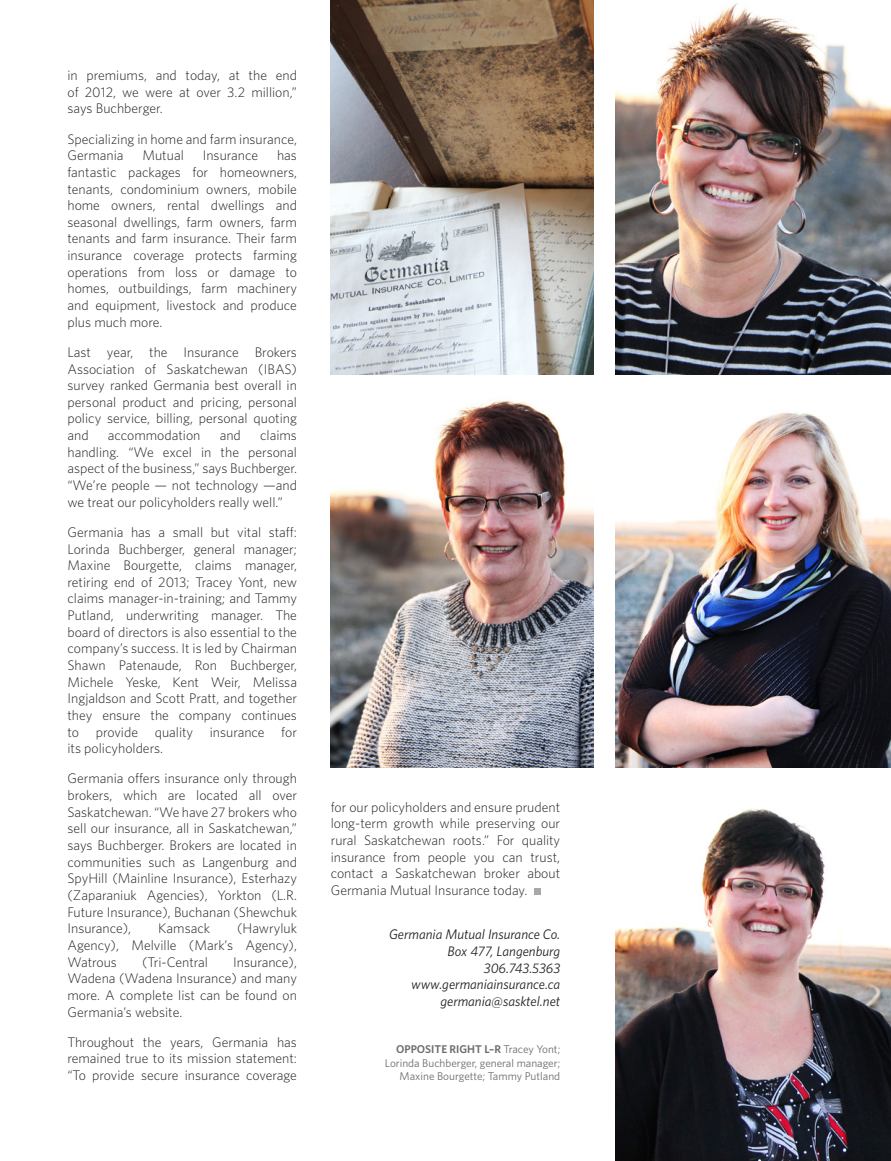
<style>
.page{position:relative;width:891px;height:1161px;background:#fff}
.page>*{position:absolute;margin:0;border:0;box-sizing:border-box;transform-origin:0 0}
.Body{font:300 13.8px/16.6px "Whitney";color:#231f20;text-align:justify}
.Contact_info{font:italic 13.8px "Whitney";color:#231f20}
.Captions_Cutlines{font:11.25px/13.5px "Whitney";color:#6c6d70;text-align:right}
.s1{font-weight:600}
</style>
<div class="page">
<img style="left:616px;top:809px;width:275px;height:352px">
<img style="left:330px;top:0;width:264px;height:375px">
<img style="left:330px;top:400px;width:264px;height:368px">
<img style="left:616px;top:3px;width:275px;height:372px">
<img style="left:616px;top:412px;width:275px;height:356px">
<div style="left:535px;top:888px;width:6px;height:7px;background:#a5a9ab"></div>
<p class="Body" style="left:68px;top:67px;width:231px">in premiums, and today, at the end of 2012, we were at over 3.2 million,” says Buchberger.</p>
<p class="Body" style="left:68px;top:130px;width:231px">Specializing in home and farm insurance,<br>Germania</p>
<p class="Body" style="left:68px;top:147px;width:231px;text-indent:210px">has fantastic packages for homeowners, tenants, condominium owners, mobile home owners, rental dwellings and seasonal dwellings, farm owners, farm tenants and farm insurance. Their farm insurance coverage protects farming operations from loss or damage to homes, outbuildings, farm machinery and equipment, livestock and produce plus much more.</p>
<p class="Body" style="left:68px;top:344px;width:231px">Last year, the Insurance Brokers Association of Saskatchewan (IBAS) survey ranked Germania best overall in personal product and pricing, personal policy service, billing, personal quoting and</p>
<p class="Body" style="left:142px;top:147px;width:43px">Mutual</p>
<p class="Body" style="left:203px;top:147px;width:57px">Insurance</p>
<p class="Body" style="left:68px;top:427px;width:231px;text-indent:193px">claims handling. “We excel in the personal aspect of the business,” says Buchberger. “We’re people — not technology —and we treat our policyholders really well.”</p>
<p class="Body" style="left:68px;top:524px;width:231px">Germania has a small but vital staff:<br>Lorinda Buchberger, general manager; Maxine Bourgette, claims manager, retiring end of 2013; Tracey Yont, new claims manager-in-training; and Tammy Putland, underwriting manager. The board of directors is also essential to the company’s success. It is led by Chairman Shawn Patenaude, Ron Buchberger, Michele Yeske, Kent Weir, Melissa Ingjaldson and Scott Pratt, and together they ensure the company continues to provide quality insurance for its policyholders.</p>
<p class="Body" style="left:68px;top:770px;width:231px">Germania offers insurance only through brokers, which are located all over Saskatchewan. “We have 27 brokers who sell our insurance, all in Saskatchewan,” says Buchberger. Brokers are located in communities such as Langenburg and SpyHill (Mainline Insurance), Esterhazy (Zaparaniuk Agencies), Yorkton (L.R.<br>Future Insurance), Buchanan (Shewchuk Insurance),</p>
<p class="Body" style="left:108px;top:427px;width:94px">accommodation</p>
<p class="Body" style="left:220px;top:427px;width:23px">and</p>
<p class="Body" style="left:68px;top:920px;width:231px;text-indent:170px">(Hawryluk Agency), Melville (Mark’s Agency), Watrous</p>
<p class="Body" style="left:158px;top:920px;width:53px">Kamsack</p>
<p class="Body" style="left:142px;top:953px;width:67px">(Tri-Central</p>
<p class="Body" style="left:68px;top:953px;width:231px;text-indent:166px">Insurance), Wadena (Wadena Insurance) and many more. A complete list can be found on Germania’s website.</p>
<p class="Body" style="left:68px;top:1033px;width:231px">Throughout the years, Germania has remained true to its mission statement: “To provide secure insurance coverage</p>
<p class="Body" style="left:331px;top:798px;width:231px">for our policyholders and ensure prudent long-term growth while preserving our rural Saskatchewan roots.” For quality insurance from people you can trust, contact a Saskatchewan broker about Germania Mutual Insurance today.</p>
<p class="Contact_info" style="left:389px;top:926px;width:173px">Germania Mutual Insurance Co.</p>
<p class="Contact_info" style="left:448px;top:943px;width:114px">Box 477, Langenburg</p>
<p class="Contact_info" style="left:484px;top:960px;width:78px">306.743.5363</p>
<p class="Contact_info" style="left:411px;top:976px;width:151px">www.germaniainsurance.ca</p>
<p class="Contact_info" style="left:440px;top:993px;width:121px">germania@sasktel.net</p>
<p class="Captions_Cutlines" style="left:385px;top:1042px;width:177px"><span class="s1">OPPOSITE RIGHT L–R</span> Tracey Yont;<br>Lorinda Buchberger, general manager;<br>Maxine Bourgette; Tammy Putland</p>
</div>
